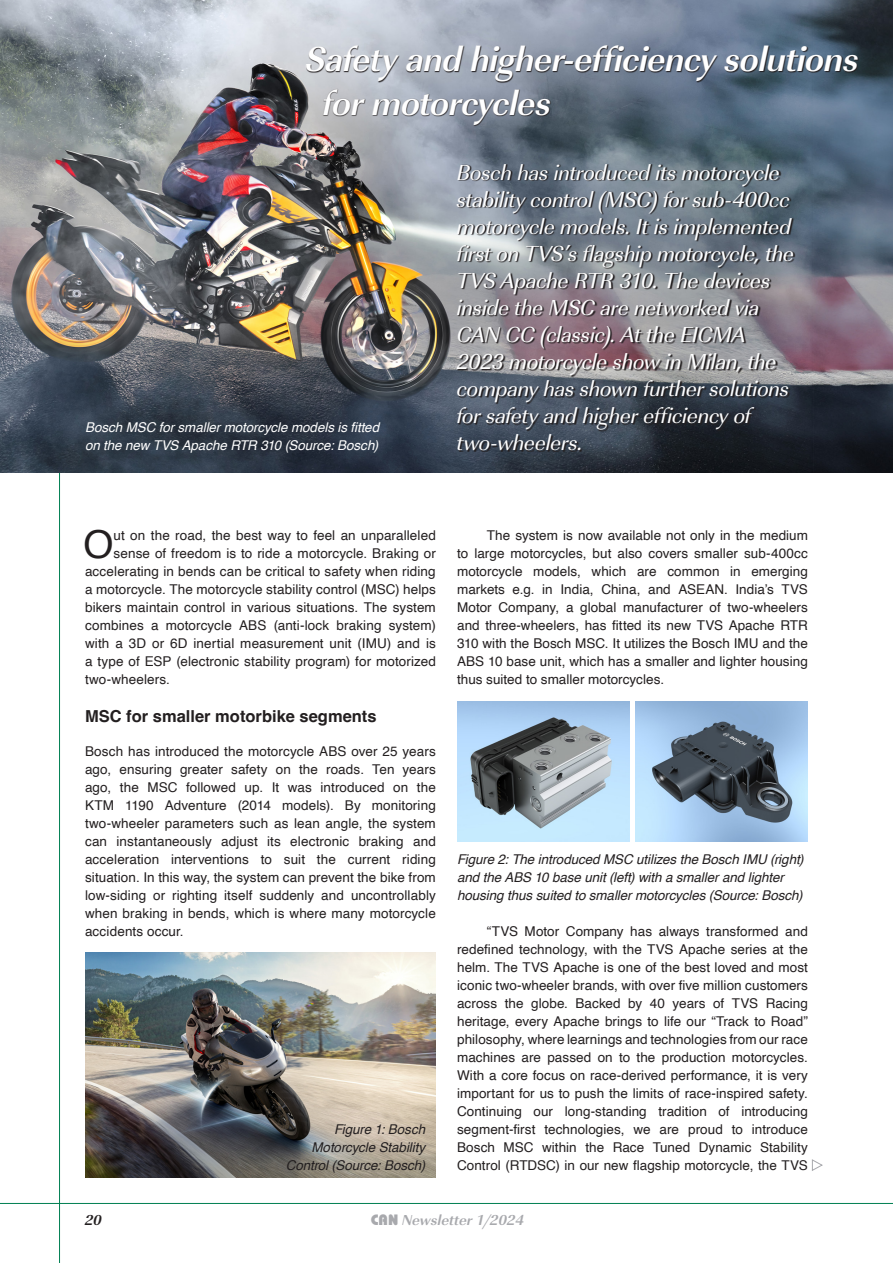
<style>
.page{position:relative;width:893px;height:1263px;background:#fff}
.page>*{position:absolute;margin:0;border:0;box-sizing:border-box;transform-origin:0 0}
.Fließtext_erster_Artikelabsatz{font:38.55px "Helvetica";color:#231f20}
.Großüberschrift__Zentrierte{font:36px/43.2px "URW Imperial T Bold Obli";letter-spacing:-.015em;color:#fff}
.Side_note__Text{font:22.5px/27px "URW Imperial T Regu Obli";letter-spacing:-.015em;color:#fff}
.Zwischenüberschrift{font:700 16.5px "Helvetica";color:#231f20}
.t1{font:15px "URW Imperial T Bold Obli";color:#a8a9ad}
.t2{font:15px "URW Imperial T Bold Obli";color:#231f20}
.Fließtext_mit_Blocksatz__Einzug{font:13.5px/18px "Helvetica";color:#231f20;text-align:justify}
.Fließtext_mit_Blocksatz__ohne_Einzug{font:13.5px/18px "Helvetica";letter-spacing:.01em;color:#231f20;text-align:justify}
.Fließtext_erster_Artikelabsatz-2{font:13.5px "Helvetica";letter-spacing:.01em;color:#231f20}
.Bildunterschrift__linksbündig{font:italic 13.5px/18px "Helvetica";letter-spacing:-.005em;color:#231f20;text-align:right}
.Bildunterschrift__linksbündig-2{font:italic 13.5px/18px "Helvetica";letter-spacing:-.005em;color:#fff}
.s1{font-family:"Bauhaus";font-weight:800}
</style>
<div class="page">
<hr style="left:59px;top:43px;width:1px;height:1220px;background:#007f52">
<hr style="left:0;top:1203px;width:893px;height:1px;background:#007f52">
<img style="left:0;top:0;width:893px;height:472px">
<svg style="left:457px;top:164px;width:338px;height:288px;background:#686b74"></svg>
<svg style="left:306px;top:45px;width:553px;height:81px;background:#6d7987"></svg>
<img style="left:85px;top:952px;width:351px;height:226px">
<img style="left:457px;top:702px;width:172px;height:140px">
<img style="left:636px;top:702px;width:172px;height:140px">
<svg style="left:812px;top:1159px;width:11px;height:12px"></svg>
<p class="Großüberschrift__Zentrierte" style="left:323px;top:38px;width:538px;text-indent:-17px">Safety and higher-efficiency solutions for motorcycles</p>
<p class="Bildunterschrift__linksbündig-2" style="left:85px;top:419px;width:296px">Bosch MSC for smaller motorcycle models is fitted on the new TVS Apache RTR 310 (Source: Bosch)</p>
<p class="Side_note__Text" style="left:457px;top:159px;width:339px">Bosch has introduced its motorcycle stability control (MSC) for sub-400cc motorcycle models. It is implemented first on TVS’s flagship motorcycle, the TVS Apache RTR 310. The devices inside the MSC are networked via CAN CC (classic). At the EICMA 2023 motorcycle show in Milan, the company has shown further solutions for safety and higher efficiency of two-wheelers.</p>
<p class="Fließtext_erster_Artikelabsatz" style="left:84px;top:515px;width:32px">O</p>
<p class="Fließtext_erster_Artikelabsatz-2" style="left:114px;top:525px;width:324px">ut on the road, the best way to feel an unparalleled</p>
<p class="Fließtext_erster_Artikelabsatz-2" style="left:114px;top:543px;width:324px">sense of freedom is to ride a motorcycle. Braking or</p>
<p class="Fließtext_erster_Artikelabsatz-2" style="left:85px;top:561px;width:352px">accelerating in bends can be critical to safety when riding</p>
<p class="Fließtext_erster_Artikelabsatz-2" style="left:85px;top:579px;width:352px">a motorcycle. The motorcycle stability control (MSC) helps</p>
<p class="Fließtext_erster_Artikelabsatz-2" style="left:85px;top:597px;width:352px">bikers maintain control in various situations. The system</p>
<p class="Fließtext_erster_Artikelabsatz-2" style="left:85px;top:615px;width:352px">combines a motorcycle ABS (anti-lock braking system)</p>
<p class="Fließtext_erster_Artikelabsatz-2" style="left:85px;top:633px;width:352px">with a 3D or 6D inertial measurement unit (IMU) and is</p>
<p class="Fließtext_erster_Artikelabsatz-2" style="left:85px;top:651px;width:352px">a type of ESP (electronic stability program) for motorized</p>
<p class="Fließtext_erster_Artikelabsatz-2" style="left:85px;top:669px;width:87px">two-wheelers.</p>
<p class="Zwischenüberschrift" style="left:85px;top:706px;width:293px">MSC for smaller motorbike segments</p>
<p class="Fließtext_mit_Blocksatz__ohne_Einzug" style="left:85px;top:743px;width:352px">Bosch has introduced the motorcycle ABS over 25 years ago, ensuring greater safety on the roads. Ten years ago, the MSC followed up. It was introduced on the KTM 1190 Adventure (2014 models). By monitoring two-wheeler parameters such as lean angle, the system can instantaneously adjust its electronic braking and acceleration interventions to suit the current riding situation. In this way, the system can prevent the bike from low-siding or righting itself suddenly and uncontrollably when braking in bends, which is where many motorcycle accidents occur.</p>
<p class="Bildunterschrift__linksbündig" style="left:286px;top:1121px;width:141px">Figure 1: Bosch<br>Motorcycle Stability<br>Control (Source: Bosch)</p>
<p class="Fließtext_mit_Blocksatz__Einzug" style="left:457px;top:527px;width:352px;text-indent:30px">The system is now available not only in the medium to large motorcycles, but also covers smaller sub-400cc motorcycle models, which are common in emerging markets e.g. in India, China, and ASEAN. India’s TVS Motor Company, a global manufacturer of two-wheelers and three-wheelers, has fitted its new TVS Apache RTR 310 with the Bosch MSC. It utilizes the Bosch IMU and the ABS 10 base unit, which has a smaller and lighter housing thus suited to smaller motorcycles.</p>
<p class="Bildunterschrift__linksbündig" style="left:457px;top:851px;width:348px;text-align:left">Figure 2: The introduced MSC utilizes the Bosch IMU (right) and the ABS 10 base unit (left) with a smaller and lighter housing thus suited to smaller motorcycles (Source: Bosch)</p>
<p class="Fließtext_mit_Blocksatz__Einzug" style="left:457px;top:923px;width:352px;text-indent:30px">“TVS Motor Company has always transformed and redefined technology, with the TVS Apache series at the helm. The TVS Apache is one of the best loved and most iconic two-wheeler brands, with over five million customers across the globe. Backed by 40 years of TVS Racing heritage, every Apache brings to life our “Track to Road” philosophy, where learnings and technologies from our race machines are passed on to the production motorcycles.<br>With a core focus on race-derived performance, it is very important for us to push the limits of race-inspired safety.<br>Continuing our long-standing tradition of introducing segment-first technologies, we are proud to introduce Bosch MSC within the Race Tuned Dynamic Stability Control (RTDSC) in our new flagship motorcycle, the TVS</p>
<p class="t2" style="left:85px;top:1211px;width:18px">20</p>
<p class="t1" style="left:371px;top:1211px;width:155px"><span class="s1">CAN</span> Newsletter 1/2024</p>
</div>
